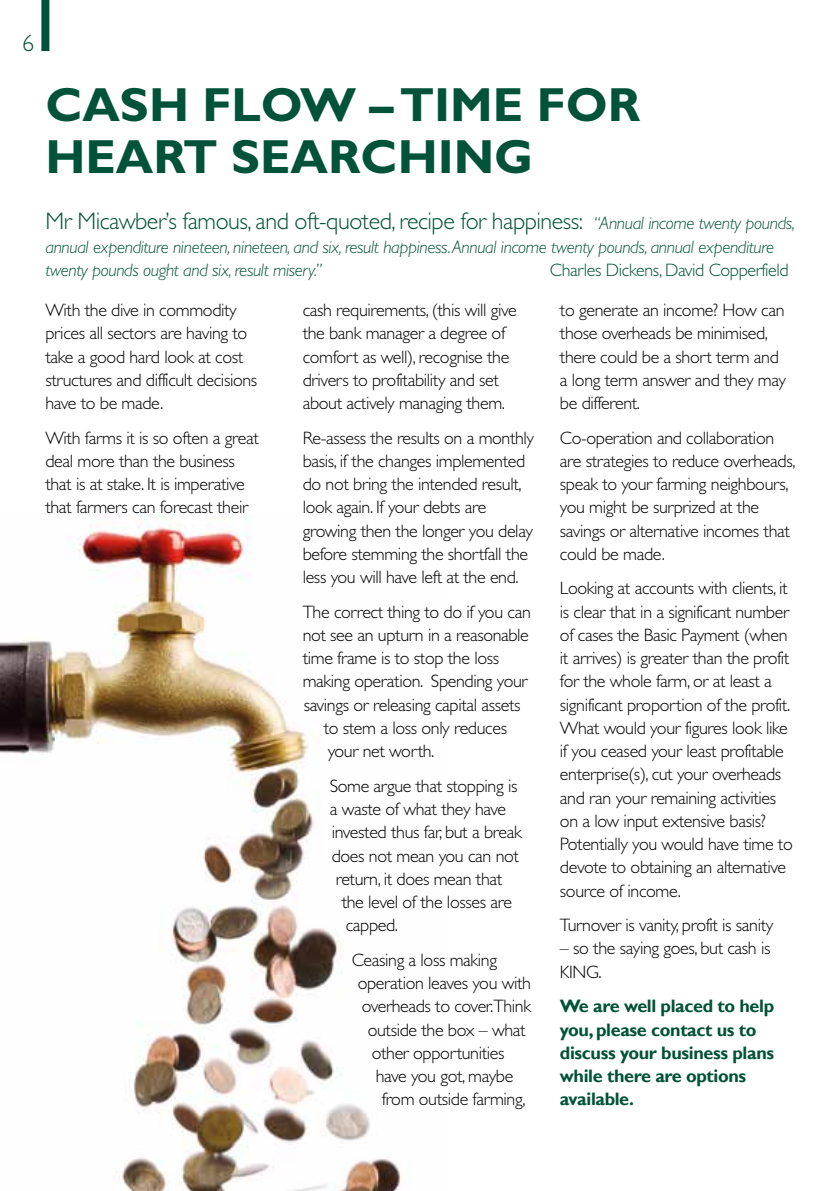
<style>
.page{position:relative;width:840px;height:1191px;background:#fff}
.page>*{position:absolute;margin:0;border:0;box-sizing:border-box;transform-origin:0 0}
.t1{font:700 48px/52px "Gill Sans";color:#005238}
.t2{font:300 24px "Gill Sans";letter-spacing:-.02em;color:#005238}
.t3{font:300 18px/23.2px "Gill Sans";letter-spacing:-.02em;color:#000}
.t4{font:italic 300 18px/23.2px "Gill Sans";letter-spacing:-.02em;color:#005238}
.t5{font:700 18px/23.2px "Gill Sans";letter-spacing:-.02em;color:#005238}
.t6{font:300 18px "Gill Sans";letter-spacing:-.02em;color:#005238}
.s1{font-style:italic;font-size:18px}
</style>
<div class="page">
<img style="left:0;top:514px;width:402px;height:677px">
<div style="left:41px;top:0;width:8px;height:51px;background:#005238"></div>
<h2 class="t2" style="left:22px;top:29px;width:13px">6</h2>
<h1 class="t1" style="left:45px;top:79px;width:596px">CASH FLOW – TIME FOR<br>HEART SEARCHING</h1>
<h2 class="t2" style="left:45px;top:208px;width:751px">Mr Micawber’s famous, and oft-quoted, recipe for happiness: <span class="s1">“Annual income twenty pounds,</span></h2>
<p class="t4" style="left:45px;top:235px;width:729px">annual expenditure nineteen, nineteen, and six, result happiness. Annual income twenty pounds, annual expenditure twenty pounds ought and six, result misery.”</p>
<p class="t6" style="left:549px;top:260px;width:240px">Charles Dickens, David Copperfield</p>
<p class="t3" style="left:45px;top:299px;width:213px">With the dive in commodity prices all sectors are having to take a good hard look at cost structures and difficult decisions have to be made.</p>
<p class="t3" style="left:45px;top:426px;width:215px">With farms it is so often a great deal more than the business that is at stake. It is imperative that farmers can forecast their</p>
<p class="t3" style="left:302px;top:299px;width:216px">cash requirements, (this will give the bank manager a degree of comfort as well), recognise the drivers to profitability and set about actively managing them.</p>
<p class="t3" style="left:302px;top:426px;width:233px">Re-assess the results on a monthly basis, if the changes implemented do not bring the intended result, look again. If your debts are growing then the longer you delay before stemming the shortfall the less you will have left at the end.</p>
<p class="t3" style="left:302px;top:600px;width:229px">The correct thing to do if you can</p>
<p class="t3" style="left:302px;top:623px;width:227px">not see an upturn in a reasonable</p>
<p class="t3" style="left:302px;top:647px;width:198px">time frame is to stop the loss</p>
<p class="t3" style="left:302px;top:670px;width:226px">making operation. Spending your</p>
<p class="t3" style="left:303px;top:693px;width:218px">savings or releasing capital assets</p>
<p class="t3" style="left:323px;top:716px;width:185px">to stem a loss only reduces</p>
<p class="t3" style="left:327px;top:739px;width:108px">your net worth.</p>
<p class="t3" style="left:329px;top:774px;width:189px">Some argue that stopping is</p>
<p class="t3" style="left:329px;top:797px;width:178px">a waste of what they have</p>
<p class="t3" style="left:331px;top:821px;width:191px">invested thus far, but a break</p>
<p class="t3" style="left:331px;top:844px;width:189px">does not mean you can not</p>
<p class="t3" style="left:335px;top:867px;width:168px">return, it does mean that</p>
<p class="t3" style="left:341px;top:890px;width:172px">the level of the losses are</p>
<p class="t3" style="left:345px;top:913px;width:54px">capped.</p>
<p class="t3" style="left:351px;top:948px;width:147px">Ceasing a loss making</p>
<p class="t3" style="left:357px;top:971px;width:175px">operation leaves you with</p>
<p class="t3" style="left:361px;top:995px;width:171px">overheads to cover.Think</p>
<p class="t3" style="left:367px;top:1018px;width:159px">outside the box – what</p>
<p class="t3" style="left:371px;top:1041px;width:134px">other opportunities</p>
<p class="t3" style="left:375px;top:1064px;width:139px">have you got, maybe</p>
<p class="t3" style="left:381px;top:1088px;width:145px">from outside farming,</p>
<p class="t3" style="left:559px;top:299px;width:227px">to generate an income? How can those overheads be minimised, there could be a short term and a long term answer and they may be different.</p>
<p class="t3" style="left:559px;top:426px;width:237px">Co-operation and collaboration are strategies to reduce overheads, speak to your farming neighbours, you might be surprized at the savings or alternative incomes that could be made.</p>
<p class="t3" style="left:559px;top:577px;width:234px">Looking at accounts with clients, it is clear that in a significant number of cases the Basic Payment (when it arrives) is greater than the profit for the whole farm, or at least a significant proportion of the profit.<br>What would your figures look like if you ceased your least profitable enterprise(s), cut your overheads and ran your remaining activities on a low input extensive basis?<br>Potentially you would have time to devote to obtaining an alternative source of income.</p>
<p class="t3" style="left:559px;top:913px;width:215px">Turnover is vanity, profit is sanity</p>
<p class="t3" style="left:559px;top:937px;width:212px">– so the saying goes, but cash is<br>KING.</p>
<p class="t5" style="left:559px;top:995px;width:216px">We are well placed to help you, please contact us to discuss your business plans while there are options available.</p>
</div>
